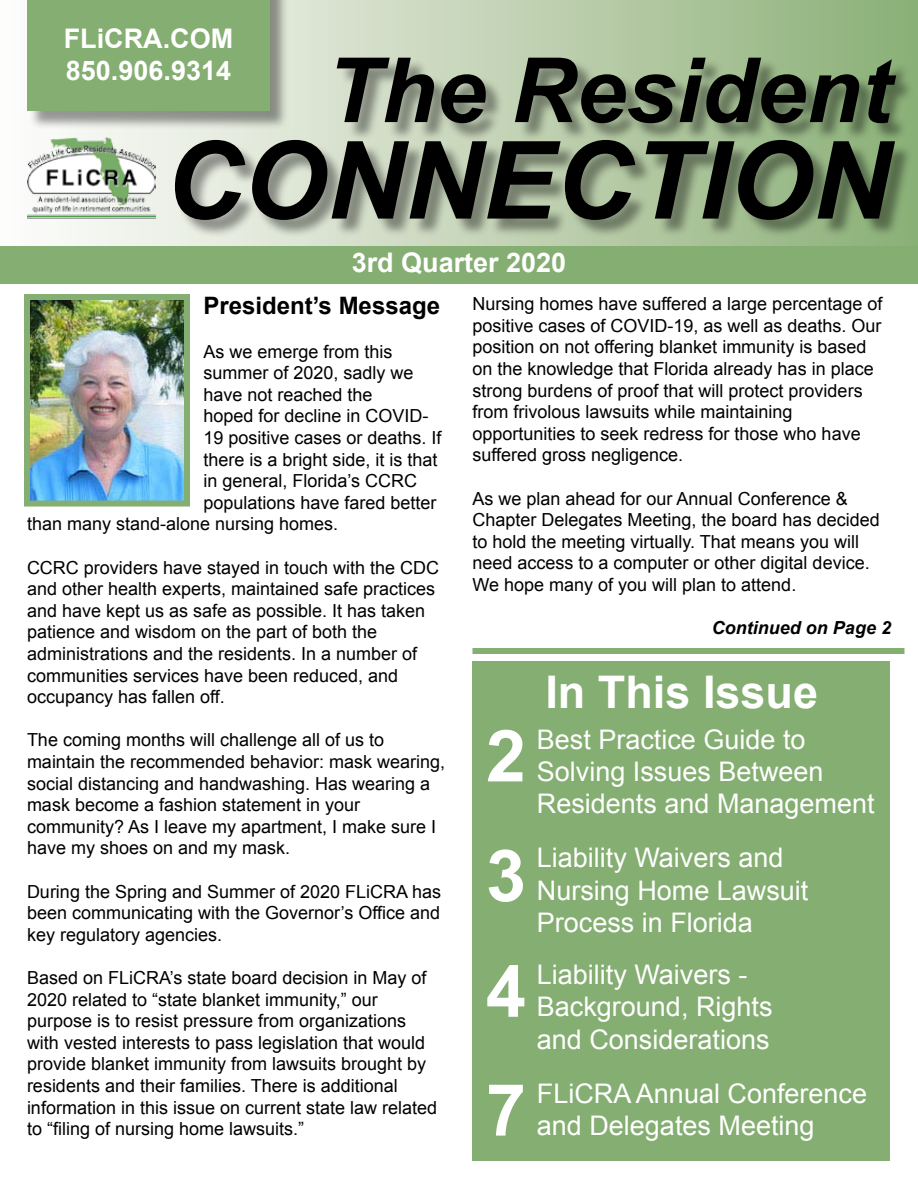
<style>
.page{position:relative;width:918px;height:1188px;background:#fff}
.page>*{position:absolute;margin:0;border:0;box-sizing:border-box;transform-origin:0 0}
.t1{font:italic 700 108px "Arial";color:#000}
.t2{font:italic 700 90px "Arial";color:#000}
.t3{font:700 72px/115.6px "Arial";color:#fff}
.t4{font:700 45px "Arial";color:#fff}
.t5{font:27px/32.4px "Arial";color:#fff}
.t6{font:700 27px/32.4px "Arial";color:#fff}
.t7{font:700 24px "Arial";color:#000}
.t8{font:18px/21.6px "Arial";color:#000}
.t9{font:italic 700 18px "Arial";color:#000}
</style>
<div class="page">
<img style="left:31px;top:301px;width:152px;height:199px">
<div style="left:24px;top:294px;width:166px;height:213px;border:6px solid #85ae72"></div>
<div style="left:0;top:0;width:918px;height:245px;background:linear-gradient(to right,#fff,#8db078)"></div>
<div style="left:339px;top:58px;width:577px;height:85px;background:#000;opacity:.4"></div>
<div style="left:176px;top:141px;width:739px;height:99px;background:#000;opacity:.4"></div>
<img style="left:27px;top:137px;width:129px;height:82px">
<div style="left:28px;top:0;width:262px;height:130px;background:#000;opacity:.4"></div>
<div style="left:27px;top:0;width:243px;height:111px;background:#85ae72"></div>
<div style="left:0;top:246px;width:918px;height:38px;background:#85ae72"></div>
<div style="left:472px;top:662px;width:418px;height:499px;background:#85ae72"></div>
<div style="left:472px;top:648px;width:432px;height:6px;background:#85ae72"></div>
<h3 class="t6" style="left:64px;top:23px;width:171px">FLiCRA.COM<br>850.906.9314</h3>
<h2 class="t2" style="left:326px;top:32px;width:567px">The Resident</h2>
<h1 class="t1" style="left:165px;top:111px;width:727px">CONNECTION</h1>
<h3 class="t6" style="left:352px;top:247px;width:216px">3rd Quarter 2020</h3>
<h3 class="t7" style="left:204px;top:290px;width:238px">President’s Message</h3>
<p class="t8" style="left:204px;top:341px;width:191px">As we emerge from this</p>
<p class="t8" style="left:204px;top:362px;width:212px">summer of 2020, sadly we</p>
<p class="t8" style="left:204px;top:384px;width:171px">have not reached the</p>
<p class="t8" style="left:204px;top:406px;width:227px">hoped for decline in COVID-</p>
<p class="t8" style="left:204px;top:427px;width:240px">19 positive cases or deaths. If</p>
<p class="t8" style="left:204px;top:449px;width:236px">there is a bright side, it is that</p>
<p class="t8" style="left:204px;top:470px;width:215px">in general, Florida’s CCRC</p>
<p class="t8" style="left:204px;top:492px;width:235px">populations have fared better</p>
<p class="t8" style="left:27px;top:514px;width:313px">than many stand-alone nursing homes.</p>
<p class="t8" style="left:27px;top:557px;width:414px">CCRC providers have stayed in touch with the CDC and other health experts, maintained safe practices and have kept us as safe as possible. It has taken patience and wisdom on the part of both the administrations and the residents. In a number of communities services have been reduced, and occupancy has fallen off.</p>
<p class="t8" style="left:27px;top:730px;width:420px">The coming months will challenge all of us to maintain the recommended behavior: mask wearing, social distancing and handwashing. Has wearing a mask become a fashion statement in your community? As I leave my apartment, I make sure I have my shoes on and my mask.</p>
<p class="t8" style="left:27px;top:881px;width:416px;text-align:justify">During the Spring and Summer of 2020 FLiCRA has been communicating with the Governor’s Office and key regulatory agencies.</p>
<p class="t8" style="left:27px;top:967px;width:412px">Based on FLiCRA’s state board decision in May of 2020 related to “state blanket immunity,” our purpose is to resist pressure from organizations with vested interests to pass legislation that would provide blanket immunity from lawsuits brought by residents and their families. There is additional information in this issue on current state law related to “filing of nursing home lawsuits.”</p>
<p class="t8" style="left:472px;top:293px;width:411px">Nursing homes have suffered a large percentage of positive cases of COVID-19, as well as deaths. Our position on not offering blanket immunity is based on the knowledge that Florida already has in place strong burdens of proof that will protect providers from frivolous lawsuits while maintaining opportunities to seek redress for those who have suffered gross negligence.</p>
<p class="t8" style="left:472px;top:488px;width:409px">As we plan ahead for our Annual Conference &amp; Chapter Delegates Meeting, the board has decided to hold the meeting virtually. That means you will need access to a computer or other digital device.<br>We hope many of you will plan to attend.</p>
<p class="t9" style="left:712px;top:616px;width:181px">Continued on Page 2</p>
<h3 class="t4" style="left:545px;top:662px;width:274px">In This Issue</h3>
<h3 class="t3" style="left:486px;top:701px;width:42px">2</h3>
<h3 class="t5" style="left:537px;top:723px;width:339px">Best Practice Guide to<br>Solving Issues Between<br>Residents and Management</h3>
<h3 class="t3" style="left:486px;top:820px;width:42px">3<br>4</h3>
<h3 class="t5" style="left:537px;top:842px;width:273px">Liability Waivers and<br>Nursing Home Lawsuit<br>Process in Florida</h3>
<h3 class="t5" style="left:537px;top:959px;width:237px">Liability Waivers -<br>Background, Rights and Considerations</h3>
<h3 class="t3" style="left:486px;top:1055px;width:42px">7</h3>
<h3 class="t5" style="left:537px;top:1077px;width:332px">FLiCRA Annual Conference and Delegates Meeting</h3>
</div>
